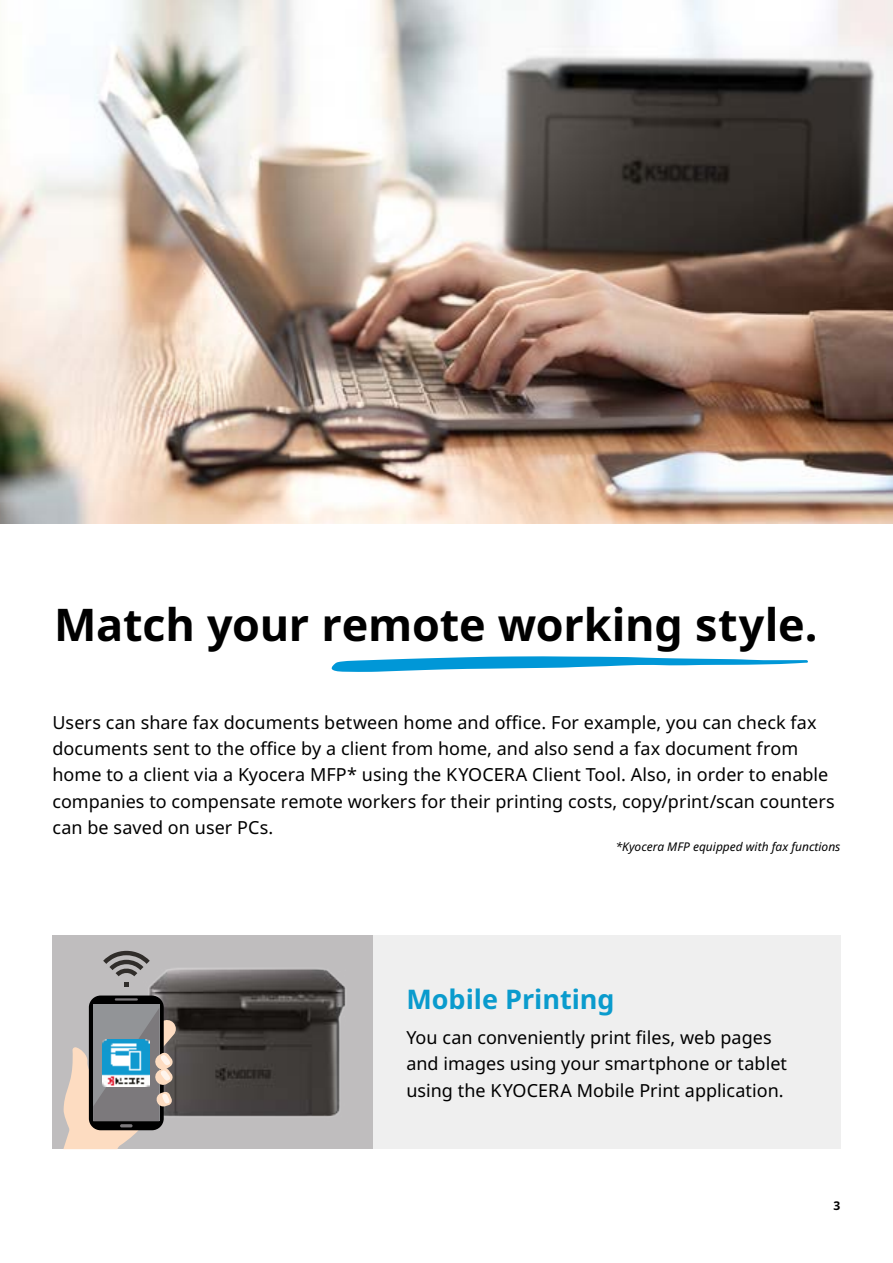
<style>
.page{position:relative;width:893px;height:1263px;background:#fff}
.page>*{position:absolute;margin:0;border:0;box-sizing:border-box;transform-origin:0 0}
.t1{font:700 45px "Noto Sans";letter-spacing:-.005em;color:#000}
.t2{font:700 27px "Noto Sans";color:#0a9bcd}
.t3{font:18px/26.2px "Noto Sans";color:#000}
.t4{font:italic 12px "Noto Sans";color:#000}
.t5{font:700 12px "Noto Sans";color:#000}
</style>
<div class="page">
<img style="left:1px;top:0;width:892px;height:523px">
<div style="left:54px;top:935px;width:786px;height:213px;background:#efefef"></div>
<div style="left:53px;top:935px;width:320px;height:214px;background:#bfbdbe"></div>
<img style="left:149px;top:968px;width:196px;height:149px">
<svg style="left:124px;top:982px;width:5px;height:4px"></svg>
<svg style="left:103px;top:951px;width:47px;height:25px"></svg>
<div style="left:89px;top:995px;width:75px;height:135px;background:#000;border-radius:12px"></div>
<div style="left:93px;top:1004px;width:66px;height:117px;background:#929497"></div>
<hr style="left:115px;top:998px;width:23px;height:2px;background:#7c797c">
<svg style="left:63px;top:1008px;width:113px;height:141px"></svg>
<svg style="left:331px;top:656px;width:477px;height:16px"></svg>
<img style="left:0;top:0;width:1px;height:1263px">
<h1 class="t1" style="left:54px;top:593px;width:765px">Match your remote working style.</h1>
<p class="t3" style="left:53px;top:710px;width:784px">Users can share fax documents between home and office. For example, you can check fax documents sent to the office by a client from home, and also send a fax document from home to a client via a Kyocera MFP* using the KYOCERA Client Tool. Also, in order to enable companies to compensate remote workers for their printing costs, copy/print/scan counters can be saved on user PCs.</p>
<p class="t4" style="left:616px;top:838px;width:226px">*Kyocera MFP equipped with fax functions</p>
<h2 class="t2" style="left:406px;top:980px;width:210px">Mobile Printing</h2>
<p class="t3" style="left:406px;top:1025px;width:382px">You can conveniently print files, web pages and images using your smartphone or tablet using the KYOCERA Mobile Print application.</p>
<p class="t5" style="left:834px;top:1197px;width:8px">3</p>
</div>
